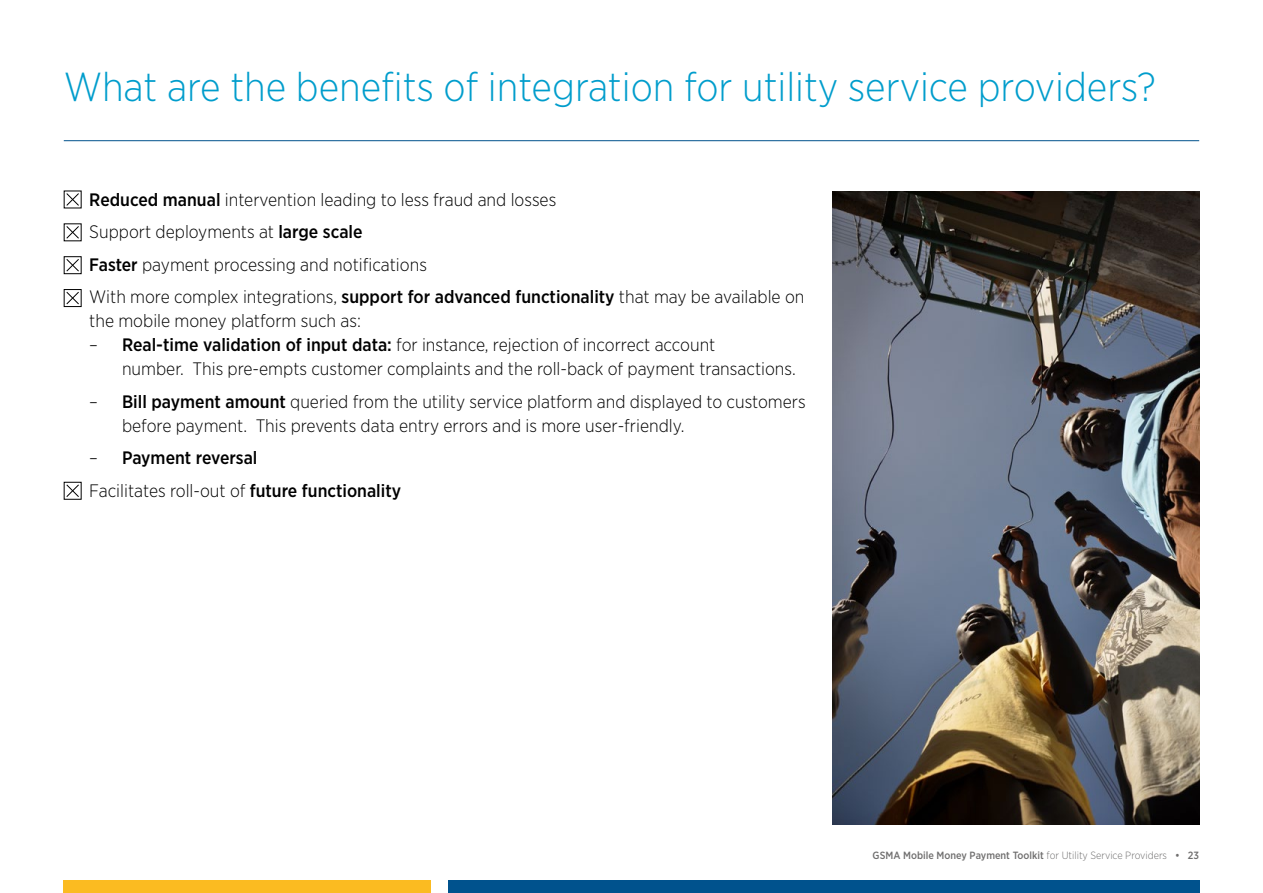
<style>
.page{position:relative;width:1263px;height:893px;background:#fff}
.page>*{position:absolute;margin:0;border:0;box-sizing:border-box;transform-origin:0 0}
.t1{font:300 40.5px "Gotham Narrow";color:#009dcc}
.t2{font:300 18px/24px "Gotham Narrow";color:#000}
.t3{font:500 18px "Gotham Narrow";color:#000}
.t4{font:500 10.5px "Gotham Narrow";color:#706f6f}
.s1{font-weight:500}
.s2{font-weight:300}
</style>
<div class="page">
<hr style="left:64px;top:140px;width:1135px;height:1px;background:#00528d">
<div style="left:448px;top:880px;width:751px;height:13px;background:#00528d"></div>
<div style="left:64px;top:880px;width:367px;height:13px;background:#fbbb21"></div>
<img style="left:832px;top:191px;width:367px;height:634px">
<svg style="left:66px;top:193px;width:13px;height:13px"></svg>
<svg style="left:66px;top:226px;width:13px;height:13px"></svg>
<div style="left:64px;top:256px;width:18px;height:18px;border:1px solid #000"></div>
<svg style="left:66px;top:259px;width:13px;height:13px"></svg>
<div style="left:64px;top:289px;width:18px;height:18px;border:1px solid #000"></div>
<svg style="left:66px;top:292px;width:13px;height:12px"></svg>
<div style="left:64px;top:482px;width:18px;height:18px;border:1px solid #000"></div>
<svg style="left:66px;top:484px;width:13px;height:13px"></svg>
<p class="t1" style="left:64px;top:62px;width:1093px">What are the benefits of integration for utility service providers?</p>
<p class="t2" style="left:89px;top:187px;width:469px"><span class="s1">Reduced manual</span> intervention leading to less fraud and losses</p>
<p class="t2" style="left:89px;top:219px;width:275px">Support deployments at <span class="s1">large scale</span></p>
<p class="t2" style="left:89px;top:252px;width:339px"><span class="s1">Faster</span> payment processing and notifications</p>
<p class="t2" style="left:89px;top:284px;width:717px">With more complex integrations, <span class="s1">support for advanced functionality</span> that may be available on the mobile money platform such as:</p>
<p class="t2" style="left:122px;top:332px;width:675px;text-indent:-33px">– <span class="s1">Real-time validation of input data:</span> for instance, rejection of incorrect account<br>number. This pre-empts customer complaints and the roll-back of payment transactions.</p>
<p class="t2" style="left:122px;top:389px;width:685px;text-indent:-33px">– <span class="s1">Bill payment amount</span> queried from the utility service platform and displayed to customers before payment. This prevents data entry errors and is more user-friendly.</p>
<p class="t3" style="left:89px;top:447px;width:170px"><span class="s2">–</span> Payment reversal</p>
<p class="t2" style="left:89px;top:478px;width:313px">Facilitates roll-out of <span class="s1">future functionality</span></p>
<p class="t4" style="left:873px;top:848px;width:328px">GSMA Mobile Money Payment Toolkit <span class="s2">for Utility Service Providers</span> • 23</p>
</div>
